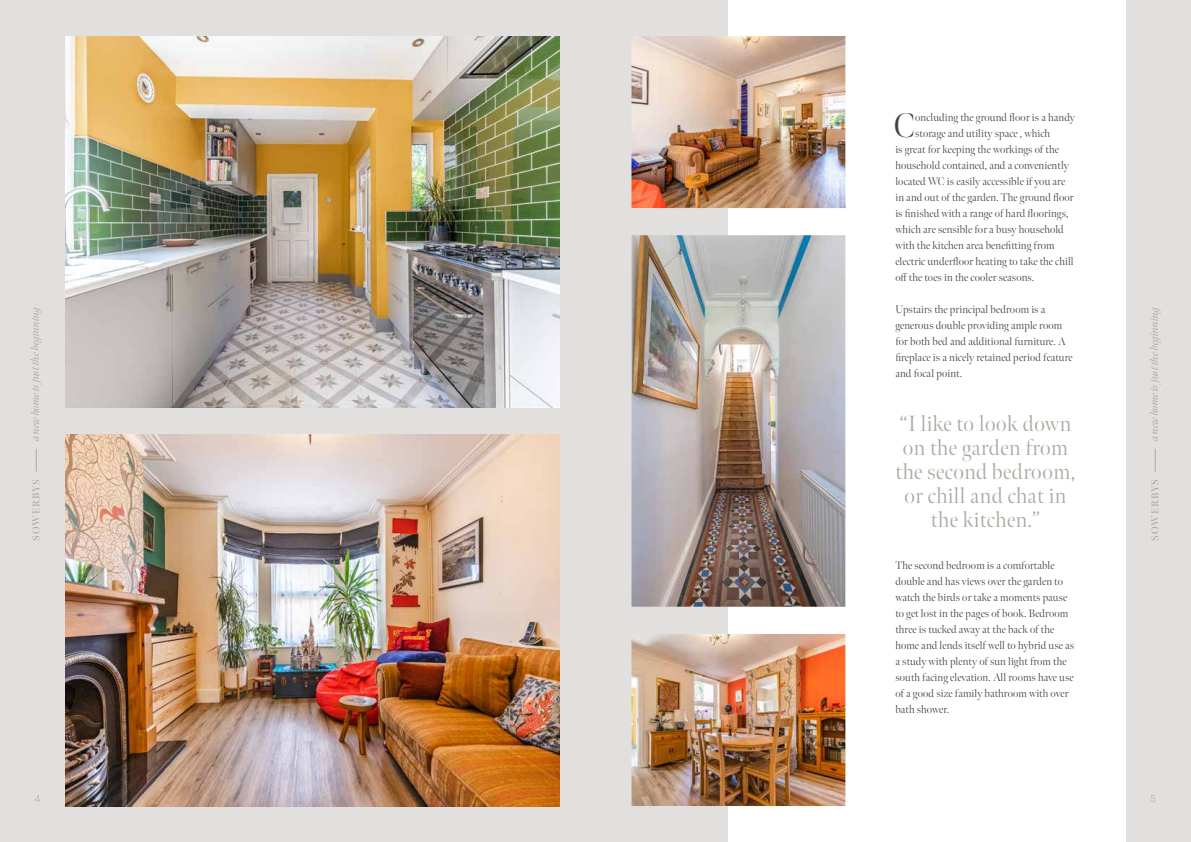
<style>
.page{position:relative;width:1191px;height:842px;background:#fff}
.page>*{position:absolute;margin:0;border:0;box-sizing:border-box;transform-origin:0 0}
.t1{font:300 34px "Meno Banner";color:#434141}
.t2{font:300 22px/24px "Meno Banner";letter-spacing:.02em;color:#ada8a0;text-align:center}
.t3{font:300 11px/16px "Meno Banner";letter-spacing:.01em;color:#434141}
.t4{font:italic 11px "Meno Banner";letter-spacing:-.01em;color:#ada8a0}
.t5{font:600 10px "Meno Banner";letter-spacing:.08em;color:#ada8a0}
.t6{font:300 10px "Quasimoda";color:#ada8a0}
</style>
<div class="page">
<div style="left:0;top:0;width:595px;height:842px;background:#e2e0df"></div>
<div style="left:595px;top:0;width:596px;height:842px;background:#e2e0df"></div>
<svg style="left:36px;top:449px;width:1px;height:22px"></svg>
<svg style="left:1155px;top:449px;width:1px;height:22px"></svg>
<div style="left:728px;top:0;width:397px;height:842px;background:#fff"></div>
<img style="left:631px;top:235px;width:214px;height:372px">
<img style="left:631px;top:36px;width:214px;height:172px">
<img style="left:631px;top:634px;width:214px;height:172px">
<img style="left:66px;top:36px;width:493px;height:371px">
<img style="left:66px;top:434px;width:493px;height:372px">
<h1 class="t1" style="left:894px;top:105px;width:22px">C</h1>
<p class="t3" style="left:915px;top:110px;width:161px">oncluding the ground floor is a handy</p>
<p class="t3" style="left:915px;top:126px;width:136px">storage and utility space , which</p>
<p class="t3" style="left:895px;top:142px;width:165px">is great for keeping the workings of the</p>
<p class="t3" style="left:895px;top:158px;width:175px">household contained, and a conveniently</p>
<p class="t3" style="left:895px;top:174px;width:171px">located WC is easily accessible if you are</p>
<p class="t3" style="left:895px;top:190px;width:180px">in and out of the garden. The ground floor</p>
<p class="t3" style="left:895px;top:206px;width:175px">is finished with a range of hard floorings,</p>
<p class="t3" style="left:895px;top:222px;width:170px">which are sensible for a busy household</p>
<p class="t3" style="left:895px;top:238px;width:161px">with the kitchen area benefitting from</p>
<p class="t3" style="left:895px;top:254px;width:180px">electric underfloor heating to take the chill</p>
<p class="t3" style="left:895px;top:270px;width:140px">off the toes in the cooler seasons.</p>
<p class="t3" style="left:895px;top:302px;width:179px">Upstairs the principal bedroom is a generous double providing ample room for both bed and additional furniture. A fireplace is a nicely retained period feature and focal point.</p>
<p class="t4" style="left:29px;top:441px;width:138px;rotate:-90deg">a new home is just the beginning</p>
<p class="t4" style="left:1147px;top:441px;width:138px;rotate:-90deg">a new home is just the beginning</p>
<h2 class="t2" style="left:895px;top:412px;width:181px">“I like to look down on the garden from the second bedroom, or chill and chat in the kitchen.”</h2>
<p class="t5" style="left:30px;top:541px;width:63px;rotate:-90deg">SOWERBYS</p>
<p class="t5" style="left:1149px;top:541px;width:63px;rotate:-90deg">SOWERBYS</p>
<p class="t3" style="left:895px;top:558px;width:180px">The second bedroom is a comfortable double and has views over the garden to watch the birds or take a moments pause to get lost in the pages of book. Bedroom three is tucked away at the back of the home and lends itself well to hybrid use as a study with plenty of sun light from the south facing elevation. All rooms have use of a good size family bathroom with over bath shower.</p>
<p class="t6" style="left:35px;top:791px;width:7px">4</p>
<p class="t6" style="left:1150px;top:791px;width:7px">5</p>
</div>
